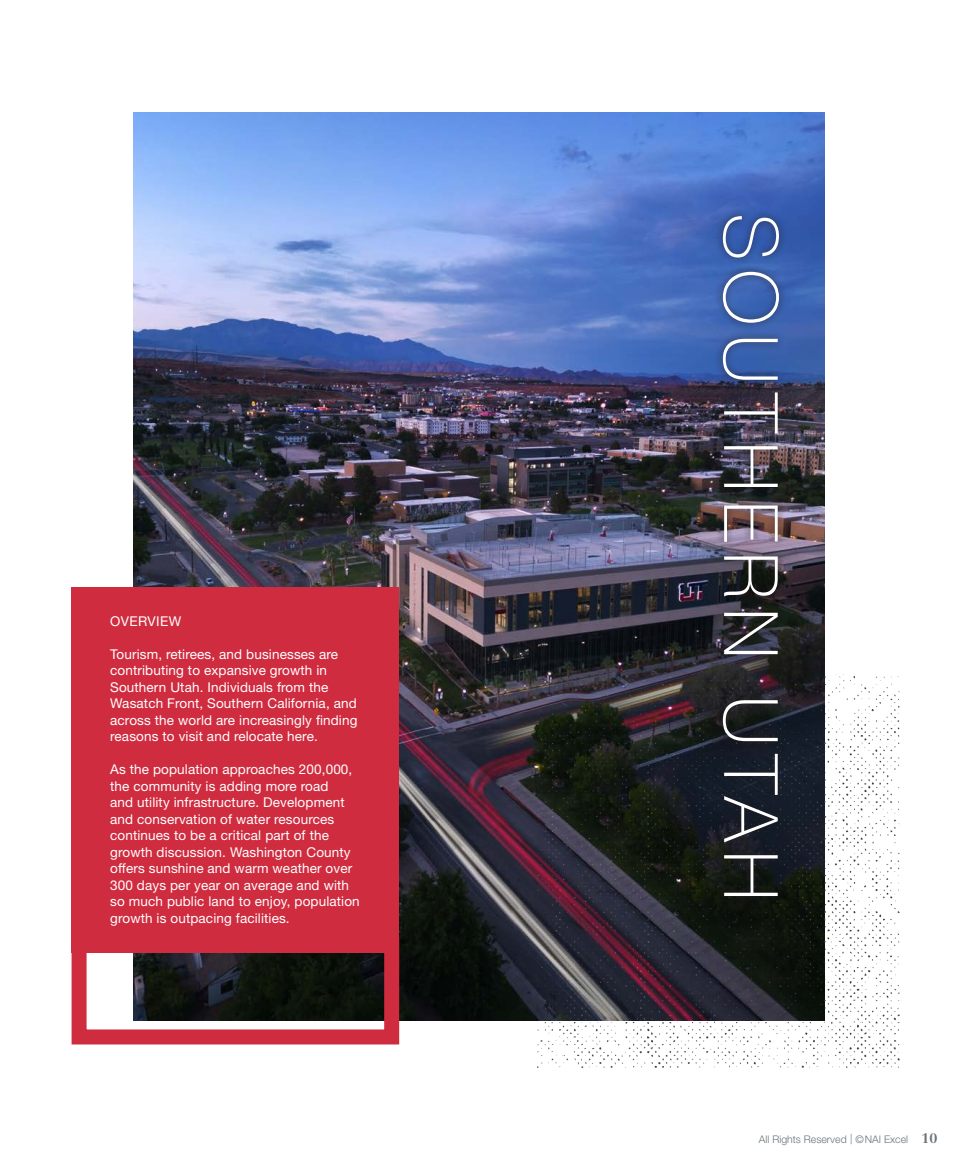
<style>
.page{position:relative;width:972px;height:1175px;background:#fff}
.page>*{position:absolute;margin:0;border:0;box-sizing:border-box;transform-origin:0 0}
.Body_COPY{font:13.5px/16.5px "Helvetica Neue LT Std";letter-spacing:.01em;color:#fff}
.Body_COPY-2{font:13.5px "Helvetica Neue LT Std";letter-spacing:.03em;color:#fff}
.t1{font:300 10.5px "Helvetica Neue LT Std";color:#697379}
.s1{font-family:"Centennial LT Std";font-weight:700;font-size:13.5px}
</style>
<div class="page">
<img style="left:134px;top:112px;width:691px;height:908px">
<div style="left:715px;top:208px;width:72px;height:696px;background:#231f20;opacity:.75"></div>
<img style="left:723px;top:216px;width:56px;height:459px">
<img style="left:538px;top:675px;width:362px;height:393px">
<div style="left:72px;top:587px;width:327px;height:366px;background:#d02c40"></div>
<div style="left:72px;top:937px;width:327px;height:107px;border:15px solid #d02c40"></div>
<p class="Body_COPY-2" style="left:110px;top:613px;width:73px">OVERVIEW</p>
<p class="Body_COPY" style="left:110px;top:645px;width:249px">Tourism, retirees, and businesses are contributing to expansive growth in Southern Utah. Individuals from the Wasatch Front, Southern California, and across the world are increasingly finding reasons to visit and relocate here.</p>
<p class="Body_COPY" style="left:110px;top:761px;width:251px">As the population approaches 200,000, the community is adding more road<br>and utility infrastructure. Development and conservation of water resources continues to be a critical part of the growth discussion. Washington County offers sunshine and warm weather over 300 days per year on average and with so much public land to enjoy, population growth is outpacing facilities.</p>
<p class="t1" style="left:759px;top:1133px;width:180px">All Rights Reserved | ©NAI Excel <span class="s1">10</span></p>
</div>
